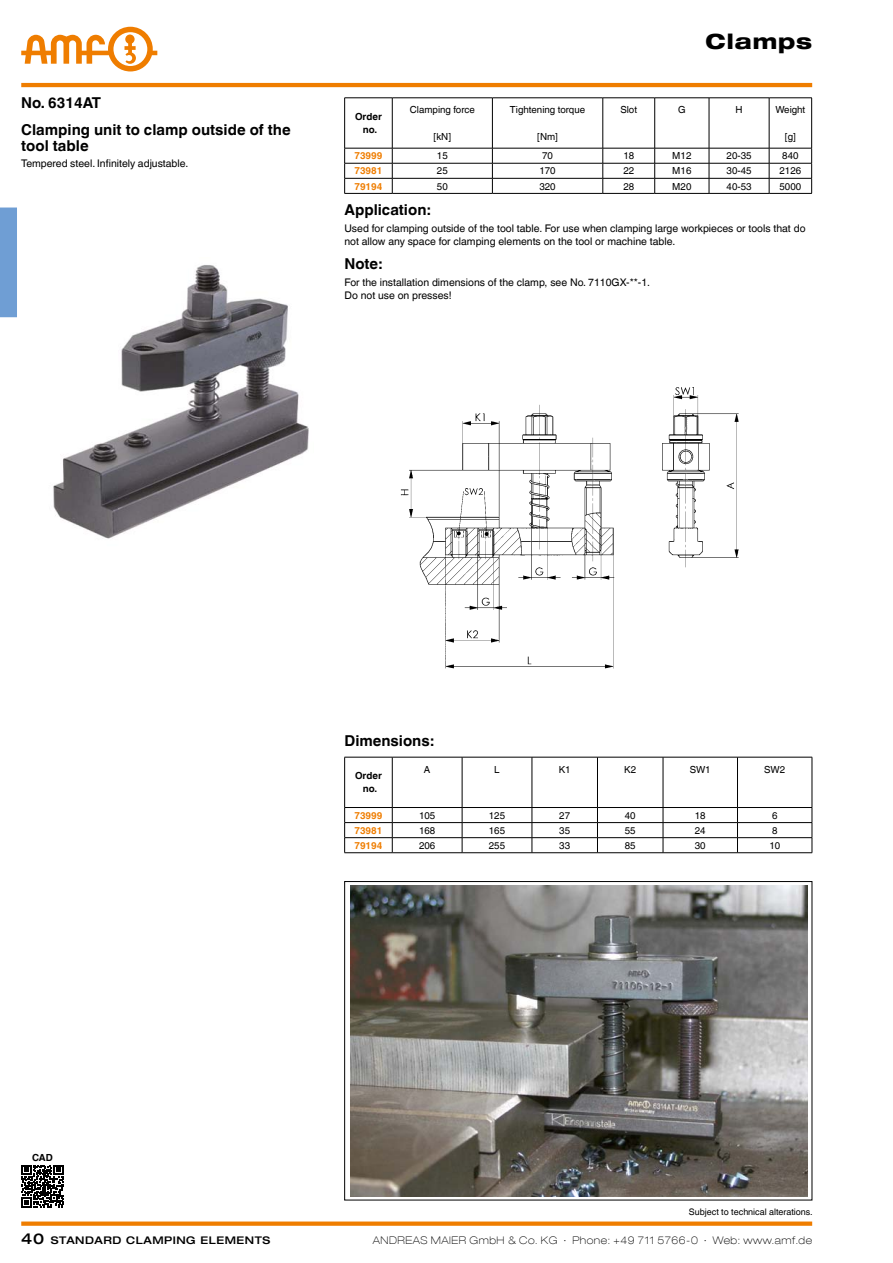
<style>
.page{position:relative;width:893px;height:1263px;background:#fff}
.page>*{position:absolute;margin:0;border:0;box-sizing:border-box;transform-origin:0 0}
.t1{font:800 expanded 21px "Helvetica Neue LT Com";color:#000}
.t2{font:700 15px/16px "Helvetica World";color:#000}
.t3{font:10.5px/12.8px "Helvetica World";color:#000}
.t4{font:100 expanded 10.5px "Helvetica Neue LT Com";letter-spacing:.05em;color:#000}
.t5{font:500 expanded 10.5px "Helvetica Neue LT Com";letter-spacing:.05em;color:#000}
.t6{font:9.75px "Helvetica World";color:#000}
.t7{font:700 9.75px "Helvetica World";color:#ef7d00}
.t8{font:700 9.75px/12.8px "Helvetica World";color:#000;text-align:center}
.t9{font:9px "Helvetica World";color:#000}
.s1{font-size:15px}
</style>
<div class="page">
<div style="left:0;top:207px;width:17px;height:110px;background:#6f9ed4"></div>
<hr style="left:21px;top:83px;width:791px;height:4px;background:#ef7d00">
<svg style="left:21px;top:27px;width:136px;height:44px"></svg>
<div style="left:21px;top:1221px;width:791px;height:5px;background:#ef7d00"></div>
<img style="left:53px;top:265px;width:256px;height:274px">
<img style="left:400px;top:387px;width:339px;height:282px">
<div style="left:344px;top:881px;width:468px;height:319px;border:1px solid #000"></div>
<img style="left:350px;top:885px;width:458px;height:311px">
<svg style="left:344px;top:757px;width:469px;height:96px"></svg>
<hr style="left:344px;top:852px;width:48px;height:1px;background:#000">
<hr style="left:392px;top:852px;width:70px;height:1px;background:#000">
<hr style="left:462px;top:852px;width:70px;height:1px;background:#000">
<hr style="left:532px;top:852px;width:65px;height:1px;background:#000">
<hr style="left:597px;top:852px;width:66px;height:1px;background:#000">
<hr style="left:663px;top:852px;width:74px;height:1px;background:#000">
<hr style="left:737px;top:852px;width:75px;height:1px;background:#000">
<svg style="left:21px;top:1165px;width:43px;height:42px"></svg>
<svg style="left:344px;top:98px;width:468px;height:95px"></svg>
<hr style="left:344px;top:193px;width:48px;height:1px;background:#000">
<hr style="left:392px;top:193px;width:100px;height:1px;background:#000">
<hr style="left:492px;top:193px;width:111px;height:1px;background:#000">
<hr style="left:603px;top:193px;width:52px;height:1px;background:#000">
<hr style="left:655px;top:193px;width:54px;height:1px;background:#000">
<hr style="left:709px;top:193px;width:60px;height:1px;background:#000">
<hr style="left:769px;top:193px;width:43px;height:1px;background:#000">
<h2 class="t2" style="left:21px;top:95px;width:81px">No. 6314AT</h2>
<h2 class="t2" style="left:21px;top:122px;width:271px">Clamping unit to clamp outside of the tool table</h2>
<p class="t3" style="left:21px;top:157px;width:169px">Tempered steel. Infinitely adjustable.</p>
<p class="t8" style="left:355px;top:110px;width:28px">Order no.</p>
<p class="t6" style="left:410px;top:104px;width:66px">Clamping force</p>
<p class="t6" style="left:434px;top:131px;width:19px">[kN]</p>
<p class="t6" style="left:510px;top:104px;width:77px">Tightening torque</p>
<p class="t6" style="left:537px;top:131px;width:22px">[Nm]</p>
<h1 class="t1" style="left:705px;top:28px;width:108px">Clamps</h1>
<p class="t6" style="left:620px;top:104px;width:18px">Slot</p>
<p class="t6" style="left:678px;top:104px;width:9px">G</p>
<p class="t6" style="left:735px;top:104px;width:9px">H</p>
<p class="t6" style="left:775px;top:104px;width:31px">Weight</p>
<p class="t6" style="left:785px;top:131px;width:12px">[g]</p>
<p class="t7" style="left:354px;top:150px;width:30px">73999</p>
<p class="t6" style="left:437px;top:150px;width:12px">15</p>
<p class="t6" style="left:542px;top:150px;width:12px">70</p>
<p class="t6" style="left:623px;top:150px;width:12px">18</p>
<p class="t6" style="left:672px;top:150px;width:21px">M12</p>
<p class="t6" style="left:727px;top:150px;width:26px">20-35</p>
<p class="t6" style="left:782px;top:150px;width:18px">840</p>
<p class="t7" style="left:354px;top:165px;width:30px">73981</p>
<p class="t6" style="left:437px;top:165px;width:12px">25</p>
<p class="t6" style="left:539px;top:165px;width:18px">170</p>
<p class="t6" style="left:623px;top:165px;width:12px">22</p>
<p class="t6" style="left:672px;top:165px;width:21px">M16</p>
<p class="t6" style="left:727px;top:165px;width:26px">30-45</p>
<p class="t6" style="left:779px;top:165px;width:23px">2126</p>
<p class="t7" style="left:354px;top:180px;width:30px">79194</p>
<p class="t6" style="left:437px;top:180px;width:12px">50</p>
<p class="t6" style="left:539px;top:180px;width:18px">320</p>
<p class="t6" style="left:623px;top:180px;width:12px">28</p>
<p class="t6" style="left:672px;top:180px;width:21px">M20</p>
<p class="t6" style="left:727px;top:180px;width:26px">40-53</p>
<p class="t6" style="left:779px;top:180px;width:23px">5000</p>
<h2 class="t2" style="left:344px;top:202px;width:88px">Application:</h2>
<p class="t3" style="left:344px;top:222px;width:463px">Used for clamping outside of the tool table. For use when clamping large workpieces or tools that do not allow any space for clamping elements on the tool or machine table.</p>
<h2 class="t2" style="left:344px;top:256px;width:39px">Note:</h2>
<p class="t3" style="left:344px;top:276px;width:307px">For the installation dimensions of the clamp, see No. 7110GX-**-1.<br>Do not use on presses!</p>
<p class="t8" style="left:32px;top:1151px;width:22px">CAD</p>
<h2 class="t2" style="left:344px;top:733px;width:91px">Dimensions:</h2>
<p class="t8" style="left:355px;top:770px;width:28px">Order no.</p>
<p class="t6" style="left:424px;top:763px;width:8px">A</p>
<p class="t6" style="left:494px;top:763px;width:7px">L</p>
<p class="t6" style="left:559px;top:763px;width:13px">K1</p>
<p class="t6" style="left:624px;top:763px;width:13px">K2</p>
<p class="t6" style="left:690px;top:763px;width:22px">SW1</p>
<p class="t6" style="left:764px;top:763px;width:22px">SW2</p>
<p class="t7" style="left:354px;top:810px;width:30px">73999</p>
<p class="t6" style="left:419px;top:810px;width:18px">105</p>
<p class="t6" style="left:489px;top:810px;width:18px">125</p>
<p class="t6" style="left:559px;top:810px;width:12px">27</p>
<p class="t6" style="left:625px;top:810px;width:12px">40</p>
<p class="t6" style="left:695px;top:810px;width:12px">18</p>
<p class="t6" style="left:772px;top:810px;width:7px">6</p>
<p class="t7" style="left:354px;top:825px;width:30px">73981</p>
<p class="t6" style="left:419px;top:825px;width:18px">168</p>
<p class="t6" style="left:489px;top:825px;width:18px">165</p>
<p class="t6" style="left:559px;top:825px;width:12px">35</p>
<p class="t6" style="left:625px;top:825px;width:12px">55</p>
<p class="t6" style="left:695px;top:825px;width:12px">24</p>
<p class="t6" style="left:772px;top:825px;width:7px">8</p>
<p class="t7" style="left:354px;top:840px;width:30px">79194</p>
<p class="t6" style="left:419px;top:840px;width:18px">206</p>
<p class="t6" style="left:489px;top:840px;width:18px">255</p>
<p class="t6" style="left:559px;top:840px;width:12px">33</p>
<p class="t6" style="left:625px;top:840px;width:12px">85</p>
<p class="t6" style="left:695px;top:840px;width:12px">30</p>
<p class="t6" style="left:769px;top:840px;width:12px">10</p>
<p class="t9" style="left:689px;top:1207px;width:125px">Subject to technical alterations.</p>
<p class="t5" style="left:21px;top:1233px;width:249px"><span class="s1">40</span> STANDARD CLAMPING ELEMENTS</p>
<p class="t4" style="left:373px;top:1233px;width:441px">ANDREAS MAIER GmbH &amp; Co. KG ∙ Phone: +49 711 5766-0 ∙ Web: www.amf.de</p>
</div>
